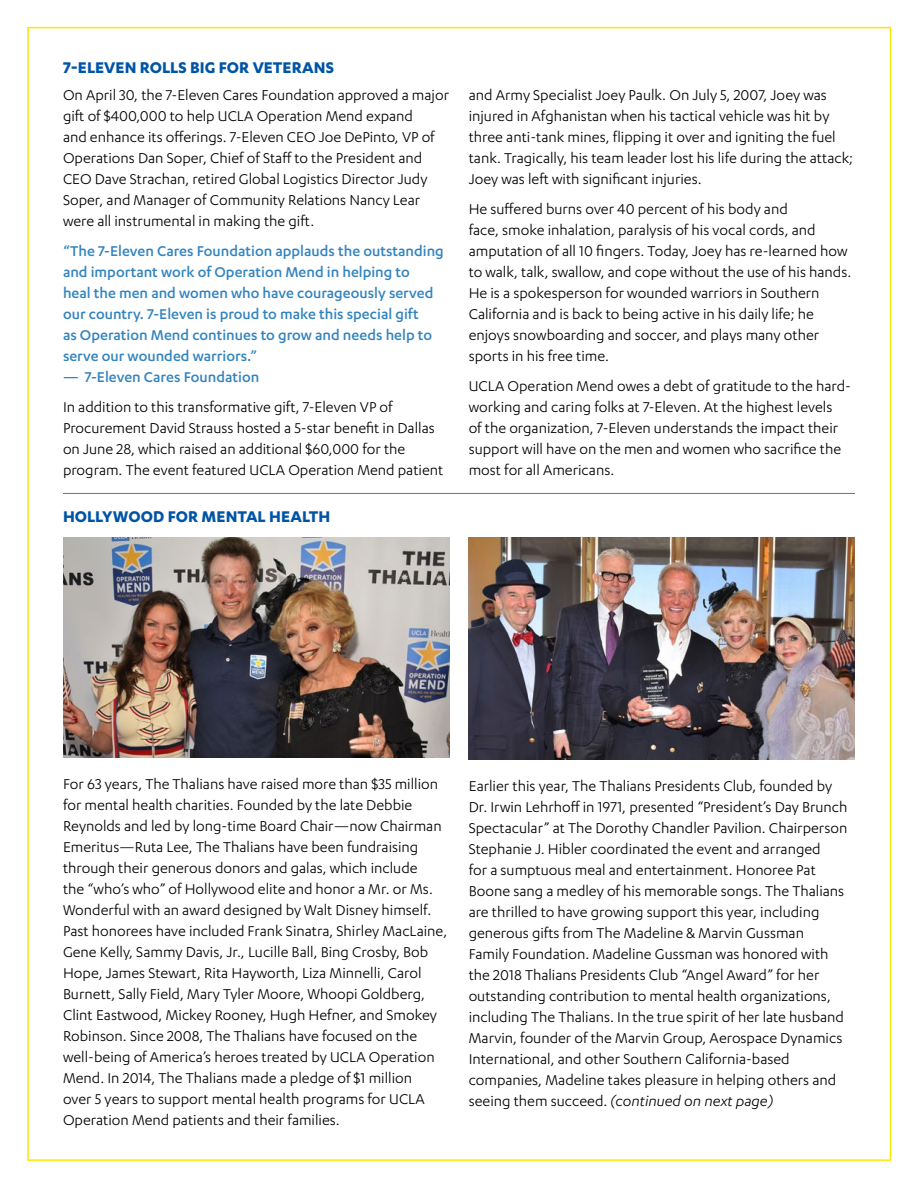
<style>
.page{position:relative;width:918px;height:1188px;background:#fff}
.page>*{position:absolute;margin:0;border:0;box-sizing:border-box;transform-origin:0 0}
.t1{font:700 18px "Karbon";color:#0054a6}
.t2{font:16.5px/21px "Karbon";color:#000}
.t3{font:500 16.5px/21px "Karbon";color:#3284bf}
.s1{font-style:italic}
</style>
<div class="page">
<img style="left:63px;top:537px;width:386px;height:221px">
<hr style="left:63px;top:493px;width:792px;height:1px;background:#3284bf">
<img style="left:469px;top:537px;width:386px;height:222px">
<p class="t1" style="left:63px;top:57px;width:273px">7-ELEVEN ROLLS BIG FOR VETERANS</p>
<p class="t2" style="left:63px;top:84px;width:388px">On April 30, the 7-Eleven Cares Foundation approved a major gift of $400,000 to help UCLA Operation Mend expand<br>and enhance its offerings. 7-Eleven CEO Joe DePinto, VP of Operations Dan Soper, Chief of Staff to the President and CEO Dave Strachan, retired Global Logistics Director Judy Soper, and Manager of Community Relations Nancy Lear were all instrumental in making the gift.</p>
<p class="t3" style="left:63px;top:240px;width:382px">“The 7-Eleven Cares Foundation applauds the outstanding and important work of Operation Mend in helping to<br>heal the men and women who have courageously served our country. 7-Eleven is proud to make this special gift<br>as Operation Mend continues to grow and needs help to serve our wounded warriors.”</p>
<p class="t3" style="left:63px;top:366px;width:198px">— 7-Eleven Cares Foundation</p>
<p class="t2" style="left:63px;top:396px;width:382px">In addition to this transformative gift, 7-Eleven VP of Procurement David Strauss hosted a 5-star benefit in Dallas on June 28, which raised an additional $60,000 for the program. The event featured UCLA Operation Mend patient</p>
<p class="t1" style="left:63px;top:506px;width:269px">HOLLYWOOD FOR MENTAL HEALTH</p>
<p class="t2" style="left:469px;top:84px;width:386px">and Army Specialist Joey Paulk. On July 5, 2007, Joey was injured in Afghanistan when his tactical vehicle was hit by three anti-tank mines, flipping it over and igniting the fuel tank. Tragically, his team leader lost his life during the attack; Joey was left with significant injuries.</p>
<p class="t2" style="left:469px;top:198px;width:384px">He suffered burns over 40 percent of his body and<br>face, smoke inhalation, paralysis of his vocal cords, and amputation of all 10 fingers. Today, Joey has re-learned how to walk, talk, swallow, and cope without the use of his hands.<br>He is a spokesperson for wounded warriors in Southern California and is back to being active in his daily life; he enjoys snowboarding and soccer, and plays many other sports in his free time.</p>
<p class="t2" style="left:469px;top:375px;width:384px">UCLA Operation Mend owes a debt of gratitude to the hard&shy;working and caring folks at 7-Eleven. At the highest levels<br>of the organization, 7-Eleven understands the impact their support will have on the men and women who sacrifice the most for all Americans.</p>
<p class="t2" style="left:63px;top:773px;width:386px">For 63 years, The Thalians have raised more than $35 million for mental health charities. Founded by the late Debbie Reynolds and led by long-time Board Chair—now Chairman Emeritus—Ruta Lee, The Thalians have been fundraising through their generous donors and galas, which include<br>the “who’s who” of Hollywood elite and honor a Mr. or Ms.<br>Wonderful with an award designed by Walt Disney himself.<br>Past honorees have included Frank Sinatra, Shirley MacLaine, Gene Kelly, Sammy Davis, Jr., Lucille Ball, Bing Crosby, Bob Hope, James Stewart, Rita Hayworth, Liza Minnelli, Carol Burnett, Sally Field, Mary Tyler Moore, Whoopi Goldberg, Clint Eastwood, Mickey Rooney, Hugh Hefner, and Smokey Robinson. Since 2008, The Thalians have focused on the well-being of America’s heroes treated by UCLA Operation Mend. In 2014, The Thalians made a pledge of $1 million<br>over 5 years to support mental health programs for UCLA Operation Mend patients and their families.</p>
<p class="t2" style="left:469px;top:775px;width:380px">Earlier this year, The Thalians Presidents Club, founded by Dr. Irwin Lehrhoff in 1971, presented “President’s Day Brunch Spectacular” at The Dorothy Chandler Pavilion. Chairperson Stephanie J. Hibler coordinated the event and arranged<br>for a sumptuous meal and entertainment. Honoree Pat Boone sang a medley of his memorable songs. The Thalians are thrilled to have growing support this year, including generous gifts from The Madeline &amp; Marvin Gussman Family Foundation. Madeline Gussman was honored with the 2018 Thalians Presidents Club “Angel Award” for her outstanding contribution to mental health organizations, including The Thalians. In the true spirit of her late husband Marvin, founder of the Marvin Group, Aerospace Dynamics International, and other Southern California-based companies, Madeline takes pleasure in helping others and seeing them succeed. <span class="s1">(continued on next page)</span></p>
</div>
